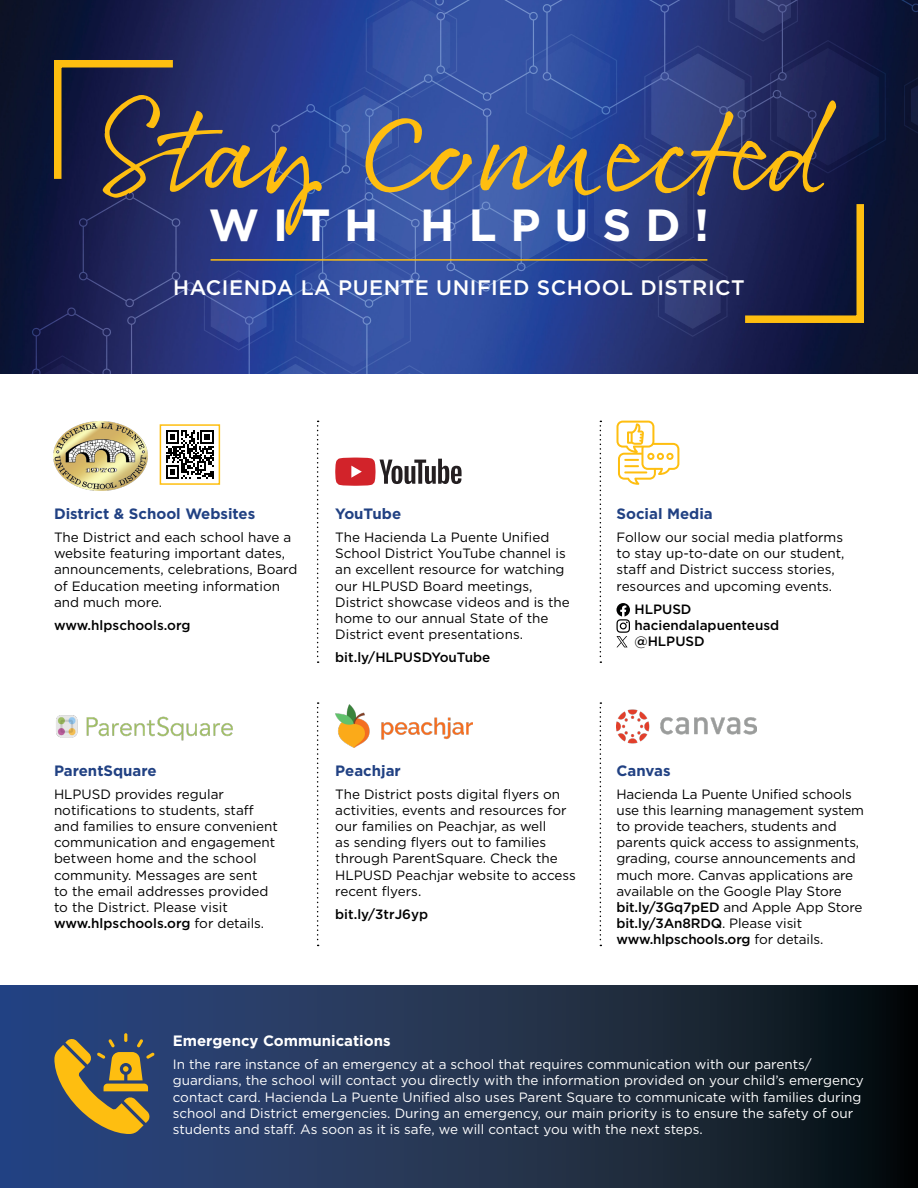
<style>
.page{position:relative;width:918px;height:1188px;background:#fff}
.page>*{position:absolute;margin:0;border:0;box-sizing:border-box;transform-origin:0 0}
.t1{font:120px "Rollerscript Smooth";color:#febe10}
.t2{font:700 45px "Gotham";letter-spacing:.31em;color:#fff}
.t3{font:500 21px "Gotham";letter-spacing:.025em;color:#fff}
.subhead{font:700 15px "Gotham";color:#214183}
.subhead-2{font:700 15px "Gotham";color:#fff}
.body{font:13.5px/16.2px "Gotham";color:#000}
.body-2{font:13.5px/16.2px "Gotham";color:#fff}
.body-3{font:500 13.5px/16.2px "Gotham";color:#000}
.s1{font-weight:500}
</style>
<div class="page">
<svg style="left:0;top:986px;width:918px;height:202px;background:#1f2f4b"></svg>
<img style="left:56px;top:715px;width:177px;height:26px">
<img style="left:335px;top:705px;width:137px;height:43px">
<img style="left:616px;top:709px;width:140px;height:35px">
<svg style="left:317px;top:702px;width:2px;height:244px"></svg>
<svg style="left:600px;top:702px;width:1px;height:244px"></svg>
<svg style="left:54px;top:1033px;width:101px;height:101px;background:#80744d"></svg>
<svg style="left:166px;top:430px;width:48px;height:49px"></svg>
<div style="left:160px;top:424px;width:60px;height:61px;border:2px solid #febe10"></div>
<svg style="left:616px;top:603px;width:14px;height:44px"></svg>
<svg style="left:335px;top:458px;width:127px;height:28px"></svg>
<svg style="left:317px;top:421px;width:2px;height:242px"></svg>
<svg style="left:600px;top:421px;width:1px;height:242px"></svg>
<svg style="left:617px;top:421px;width:62px;height:64px"></svg>
<img style="left:53px;top:421px;width:95px;height:70px">
<svg style="left:17px;top:0;width:901px;height:374px;background:#273776"></svg>
<hr style="left:211px;top:259px;width:496px;height:2px;background:#febe10">
<p class="t1" style="left:94px;top:76px;width:732px">Stay Connected</p>
<p class="t2" style="left:209px;top:196px;width:502px">WITH HLPUSD!</p>
<p class="t3" style="left:173px;top:273px;width:573px">HACIENDA LA PUENTE UNIFIED SCHOOL DISTRICT</p>
<p class="subhead" style="left:54px;top:504px;width:203px">District &amp; School Websites</p>
<p class="body" style="left:54px;top:529px;width:245px">The District and each school have a website featuring important dates, announcements, celebrations, Board of Education meeting information and much more.</p>
<p class="body-3" style="left:54px;top:617px;width:138px">www.hlpschools.org</p>
<p class="subhead" style="left:335px;top:504px;width:68px">YouTube</p>
<p class="body" style="left:335px;top:529px;width:236px">The Hacienda La Puente Unified<br>School District YouTube channel is an excellent resource for watching our HLPUSD Board meetings,<br>District showcase videos and is the home to our annual State of the<br>District event presentations.</p>
<p class="body-3" style="left:335px;top:649px;width:157px">bit.ly/HLPUSDYouTube</p>
<p class="subhead" style="left:54px;top:760px;width:104px">ParentSquare</p>
<p class="body" style="left:54px;top:786px;width:225px">HLPUSD provides regular notifications to students, staff and families to ensure convenient communication and engagement between home and the school community. Messages are sent<br>to the email addresses provided to the District. Please visit <span class="s1">www.hlpschools.org</span> for details.</p>
<p class="subhead" style="left:335px;top:760px;width:67px">Peachjar</p>
<p class="body" style="left:335px;top:786px;width:242px">The District posts digital flyers on activities, events and resources for our families on Peachjar, as well<br>as sending flyers out to families through ParentSquare. Check the<br>HLPUSD Peachjar website to access recent flyers.</p>
<p class="body-3" style="left:335px;top:906px;width:94px">bit.ly/3trJ6yp</p>
<p class="subhead" style="left:616px;top:504px;width:98px">Social Media</p>
<p class="body" style="left:616px;top:529px;width:229px">Follow our social media platforms to stay up-to-date on our student, staff and District success stories, resources and upcoming events.</p>
<p class="body-3" style="left:634px;top:601px;width:146px">HLPUSD haciendalapuenteusd @HLPUSD</p>
<p class="subhead" style="left:616px;top:760px;width:56px">Canvas</p>
<p class="body" style="left:616px;top:786px;width:249px">Hacienda La Puente Unified schools use this learning management system to provide teachers, students and parents quick access to assignments, grading, course announcements and much more. Canvas applications are available on the Google Play Store <span class="s1">bit.ly/3Gq7pED</span> and Apple App Store <span class="s1">bit.ly/3An8RDQ</span>. Please visit <span class="s1">www.hlpschools.org</span> for details.</p>
<p class="subhead-2" style="left:173px;top:1031px;width:219px">Emergency Communications</p>
<p class="body-2" style="left:173px;top:1056px;width:693px">In the rare instance of an emergency at a school that requires communication with our parents/ guardians, the school will contact you directly with the information provided on your child’s emergency contact card. Hacienda La Puente Unified also uses Parent Square to communicate with families during school and District emergencies. During an emergency, our main priority is to ensure the safety of our students and staff. As soon as it is safe, we will contact you with the next steps.</p>
</div>
